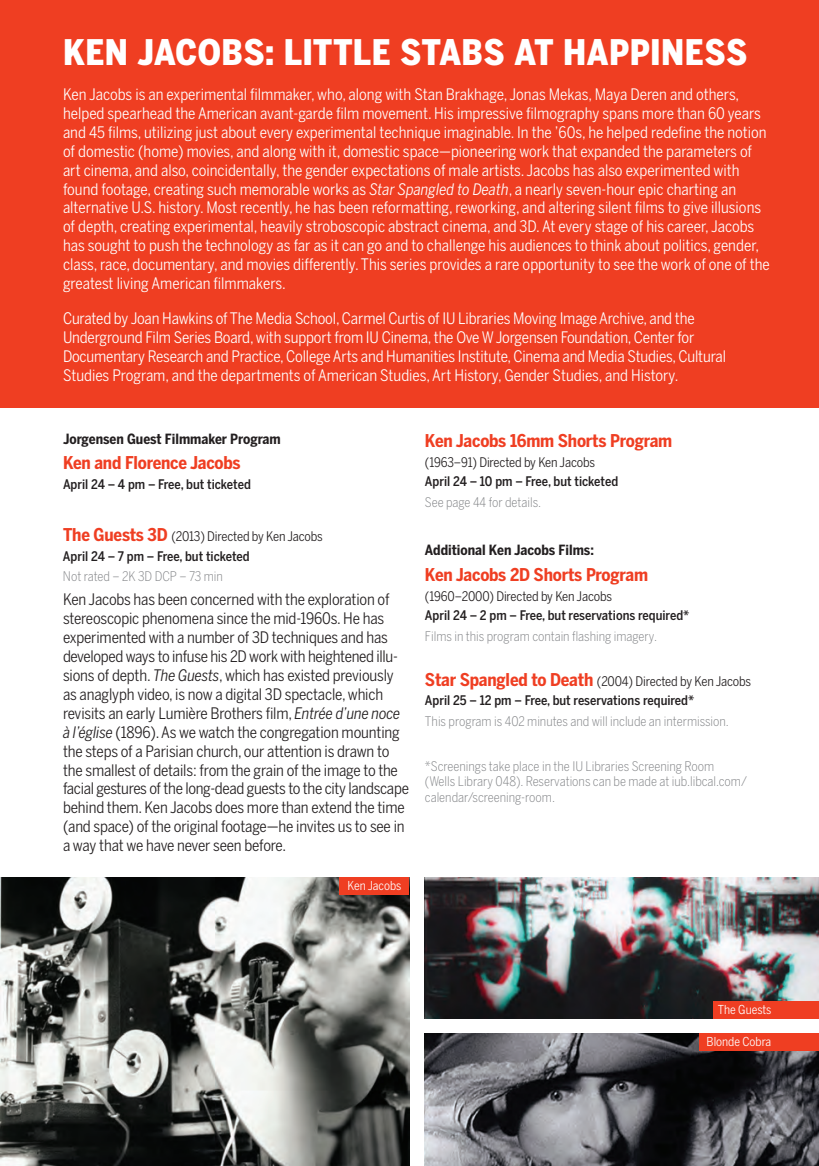
<style>
.page{position:relative;width:819px;height:1166px;background:#fff}
.page>*{position:absolute;margin:0;border:0;box-sizing:border-box;transform-origin:0 0}
.series_title{font:900 35px "Benton Sans Cond";letter-spacing:.01em;color:#fff}
.Film_title{font:700 17.5px "Benton Sans Cond";letter-spacing:-.01em;color:#ef3e22}
.film_Paragraph{font:15.75px/18.9px "Benton Sans Cond";color:#fff}
.film_Paragraph-2{font:15.75px/18.9px "Benton Sans Cond";letter-spacing:-.01em;color:#231f20}
.pre_title_for_film_e{font:700 14px "Benton Sans Cond";color:#231f20}
.film_date{font:700 14px "Benton Sans Cond";color:#231f20}
.film_date-2{font:300 13.12px/15.8px "Benton Sans Cond";color:#808285}
.film_date-3{font:500 13.12px "Benton Sans Cond";color:#231f20}
.Film_title-2{font:13.12px "Benton Sans Cond";letter-spacing:-.01em;color:#231f20}
.t1{font:12.25px "Benton Sans Cond";color:#fff}
.s1{font-style:italic}
.s2{font-weight:700;font-size:17.5px;color:#ef3e22}
</style>
<div class="page">
<div style="left:0;top:0;width:819px;height:408px;background:#ef3e22"></div>
<img style="left:0;top:877px;width:409px;height:289px">
<img style="left:425px;top:877px;width:394px;height:141px">
<img style="left:425px;top:1033px;width:394px;height:133px">
<div style="left:340px;top:877px;width:69px;height:17px;background:#ef3e22"></div>
<div style="left:714px;top:1001px;width:105px;height:17px;background:#ef3e22"></div>
<div style="left:700px;top:1033px;width:119px;height:17px;background:#ef3e22"></div>
<h1 class="series_title" style="left:63px;top:30px;width:686px">KEN JACOBS: LITTLE STABS AT HAPPINESS</h1>
<p class="film_Paragraph" style="left:63px;top:85px;width:708px">Ken Jacobs is an experimental filmmaker, who, along with Stan Brakhage, Jonas Mekas, Maya Deren and others, helped spearhead the American avant-garde film movement. His impressive filmography spans more than 60 years and 45 films, utilizing just about every experimental technique imaginable. In the ’60s, he helped redefine the notion of domestic (home) movies, and along with it, domestic space—pioneering work that expanded the parameters of art cinema, and also, coincidentally, the gender expectations of male artists. Jacobs has also experimented with found footage, creating such memorable works as <span class="s1">Star Spangled to Death</span>, a nearly seven-hour epic charting an alternative U.S. history. Most recently, he has been reformatting, reworking, and altering silent films to give illusions of depth, creating experimental, heavily stroboscopic abstract cinema, and 3D. At every stage of his career, Jacobs has sought to push the technology as far as it can go and to challenge his audiences to think about politics, gender, class, race, documentary, and movies differently. This series provides a rare opportunity to see the work of one of the greatest living American filmmakers.</p>
<p class="film_Paragraph" style="left:63px;top:308px;width:664px">Curated by Joan Hawkins of The Media School, Carmel Curtis of IU Libraries Moving Image Archive, and the Underground Film Series Board, with support from IU Cinema, the Ove W Jorgensen Foundation, Center for Documentary Research and Practice, College Arts and Humanities Institute, Cinema and Media Studies, Cultural Studies Program, and the departments of American Studies, Art History, Gender Studies, and History.</p>
<h2 class="pre_title_for_film_e" style="left:63px;top:430px;width:219px">Jorgensen Guest Filmmaker Program</h2>
<h3 class="Film_title" style="left:63px;top:452px;width:179px">Ken and Florence Jacobs</h3>
<p class="film_date-3" style="left:63px;top:476px;width:189px">April 24 – 4 pm – Free, but ticketed</p>
<h3 class="Film_title-2" style="left:63px;top:528px;width:261px"><span class="s2">The Guests 3D</span> (2013) Directed by Ken Jacobs</h3>
<p class="film_date-3" style="left:63px;top:548px;width:188px">April 24 – 7 pm – Free, but ticketed</p>
<p class="film_date-2" style="left:63px;top:568px;width:161px">Not rated – 2K 3D DCP – 73 min</p>
<p class="film_Paragraph-2" style="left:63px;top:590px;width:348px">Ken Jacobs has been concerned with the exploration of stereoscopic phenomena since the mid-1960s. He has experimented with a number of 3D techniques and has developed ways to infuse his 2D work with heightened illu&shy;sions of depth. <span class="s1">The Guests</span>, which has existed previously as anaglyph video, is now a digital 3D spectacle, which revisits an early Lumière Brothers film, <span class="s1">Entrée d’une noce à l’église</span> (1896). As we watch the congregation mounting the steps of a Parisian church, our attention is drawn to the smallest of details: from the grain of the image to the facial gestures of the long-dead guests to the city landscape behind them. Ken Jacobs does more than extend the time (and space) of the original footage—he invites us to see in a way that we have never seen before.</p>
<p class="t1" style="left:347px;top:878px;width:55px">Ken Jacobs</p>
<h3 class="Film_title" style="left:425px;top:430px;width:249px">Ken Jacobs 16mm Shorts Program</h3>
<h3 class="Film_title-2" style="left:425px;top:454px;width:172px">(1963–91) Directed by Ken Jacobs</h3>
<p class="film_date-3" style="left:425px;top:473px;width:195px">April 24 – 10 pm – Free, but ticketed</p>
<p class="film_date-2" style="left:425px;top:494px;width:118px">See page 44 for details.</p>
<p class="film_date" style="left:425px;top:541px;width:171px">Additional Ken Jacobs Films:</p>
<h3 class="Film_title" style="left:425px;top:564px;width:225px">Ken Jacobs 2D Shorts Program</h3>
<h3 class="Film_title-2" style="left:425px;top:588px;width:189px">(1960–2000) Directed by Ken Jacobs</h3>
<p class="film_date-3" style="left:425px;top:607px;width:266px">April 24 – 2 pm – Free, but reservations required*</p>
<p class="film_date-2" style="left:425px;top:628px;width:234px">Films in this program contain flashing imagery.</p>
<h3 class="Film_title-2" style="left:425px;top:673px;width:328px"><span class="s2">Star Spangled to Death</span> (2004) Directed by Ken Jacobs</h3>
<p class="film_date-3" style="left:425px;top:692px;width:271px">April 25 – 12 pm – Free, but reservations required*</p>
<p class="film_date-2" style="left:425px;top:713px;width:306px">This program is 402 minutes and will include an intermission.</p>
<p class="film_date-2" style="left:425px;top:757px;width:324px">*Screenings take place in the IU Libraries Screening Room (Wells Library 048). Reservations can be made at iub.libcal.com/ calendar/screening-room.</p>
<p class="t1" style="left:718px;top:1002px;width:55px">The Guests</p>
<p class="t1" style="left:707px;top:1034px;width:66px">Blonde Cobra</p>
</div>
